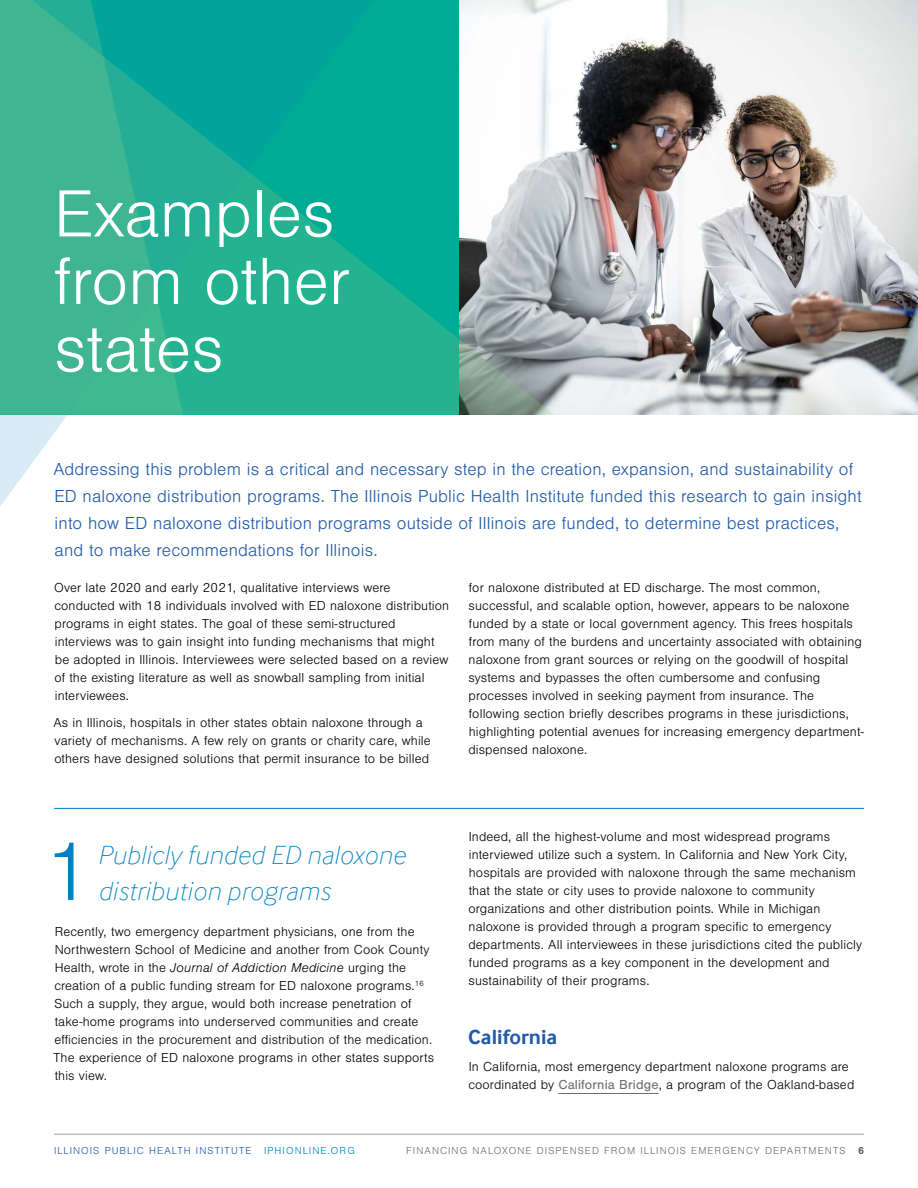
<style>
.page{position:relative;width:918px;height:1188px;background:#fff}
.page>*{position:absolute;margin:0;border:0;box-sizing:border-box;transform-origin:0 0}
.Body{font:300 85.8px "Nimbus San";color:#0081c3}
.Section_TItle{font:300 69px/67.5px "Nimbus San";color:#fff}
.Intro{font:italic 100 27px/36px "Inter Face";letter-spacing:.025em;color:#0081c3}
.t1{font:700 21px "Inter Face";color:#205aaa}
.Intro-2{font:300 18px/27px "Nimbus San";letter-spacing:.01em;color:#205aaa}
.Body-2{font:300 13.5px/18px "Nimbus San";letter-spacing:.01em;color:#000}
.t2{font:300 10.5px "Nimbus San";letter-spacing:.1em;color:#6d6e71}
.t3{font:300 10.5px "Nimbus San";letter-spacing:.1em;color:#205aaa}
.s1{font-style:italic}
.s2{font-weight:400;color:#6d6e71}
.s3{color:#0081c3}
.s4{font-weight:700;color:#58595b}
</style>
<div class="page">
<hr style="left:54px;top:1134px;width:810px;height:1px;background:#a1a1a1">
<hr style="left:558px;top:1093px;width:101px;height:1px;background:#6d6e71">
<img style="left:554px;top:0;width:364px;height:415px">
<svg style="left:0;top:415px;width:67px;height:91px;fill:#dbedf6"></svg>
<svg style="left:183px;top:0;width:371px;height:415px;background:#3fb5a3"></svg>
<svg style="left:0;top:0;width:183px;height:415px;background:#34b293"></svg>
<hr style="left:54px;top:808px;width:810px;height:1px;background:#0081c3">
<p class="Section_TItle" style="left:54px;top:182px;width:298px">Examples from other states</p>
<p class="Intro-2" style="left:53px;top:456px;width:810px">Addressing this problem is a critical and necessary step in the creation, expansion, and sustainability of ED naloxone distribution programs. The Illinois Public Health Institute funded this research to gain insight into how ED naloxone distribution programs outside of Illinois are funded, to determine best practices, and to make recommendations for Illinois.</p>
<p class="Body-2" style="left:54px;top:579px;width:397px">Over late 2020 and early 2021, qualitative interviews were conducted with 18 individuals involved with ED naloxone distribution programs in eight states. The goal of these semi-structured interviews was to gain insight into funding mechanisms that might be adopted in Illinois. Interviewees were selected based on a review of the existing literature as well as snowball sampling from initial interviewees.</p>
<p class="Body-2" style="left:53px;top:714px;width:379px">As in Illinois, hospitals in other states obtain naloxone through a variety of mechanisms. A few rely on grants or charity care, while others have designed solutions that permit insurance to be billed</p>
<p class="Body-2" style="left:468px;top:579px;width:397px">for naloxone distributed at ED discharge. The most common, successful, and scalable option, however, appears to be naloxone funded by a state or local government agency. This frees hospitals from many of the burdens and uncertainty associated with obtaining naloxone from grant sources or relying on the goodwill of hospital systems and bypasses the often cumbersome and confusing processes involved in seeking payment from insurance. The following section briefly describes programs in these jurisdictions, highlighting potential avenues for increasing emergency department&shy;dispensed naloxone.</p>
<p class="Body" style="left:44px;top:827px;width:50px">1</p>
<p class="Intro" style="left:98px;top:837px;width:309px">Publicly funded ED naloxone distribution programs</p>
<p class="Body-2" style="left:54px;top:923px;width:382px">Recently, two emergency department physicians, one from the Northwestern School of Medicine and another from Cook County Health, wrote in the <span class="s1">Journal of Addiction Medicine</span> urging the creation of a public funding stream for ED naloxone programs.<sup>16<br></sup>Such a supply, they argue, would both increase penetration of take-home programs into underserved communities and create efficiencies in the procurement and distribution of the medication.<br>The experience of ED naloxone programs in other states supports this view.</p>
<p class="Body-2" style="left:468px;top:828px;width:395px">Indeed, all the highest-volume and most widespread programs interviewed utilize such a system. In California and New York City, hospitals are provided with naloxone through the same mechanism that the state or city uses to provide naloxone to community organizations and other distribution points. While in Michigan naloxone is provided through a program specific to emergency departments. All interviewees in these jurisdictions cited the publicly funded programs as a key component in the development and sustainability of their programs.</p>
<p class="t1" style="left:468px;top:1025px;width:91px">California</p>
<p class="Body-2" style="left:468px;top:1058px;width:388px">In California, most emergency department naloxone programs are coordinated by <span class="s2">California Bridge</span>, a program of the Oakland-based</p>
<p class="t3" style="left:54px;top:1145px;width:302px">ILLINOIS PUBLIC HEALTH INSTITUTE <span class="s3">IPHIONLINE.ORG</span></p>
<p class="t2" style="left:406px;top:1145px;width:459px">FINANCING NALOXONE DISPENSED FROM ILLINOIS EMERGENCY DEPARTMENTS <span class="s4">6</span></p>
</div>
